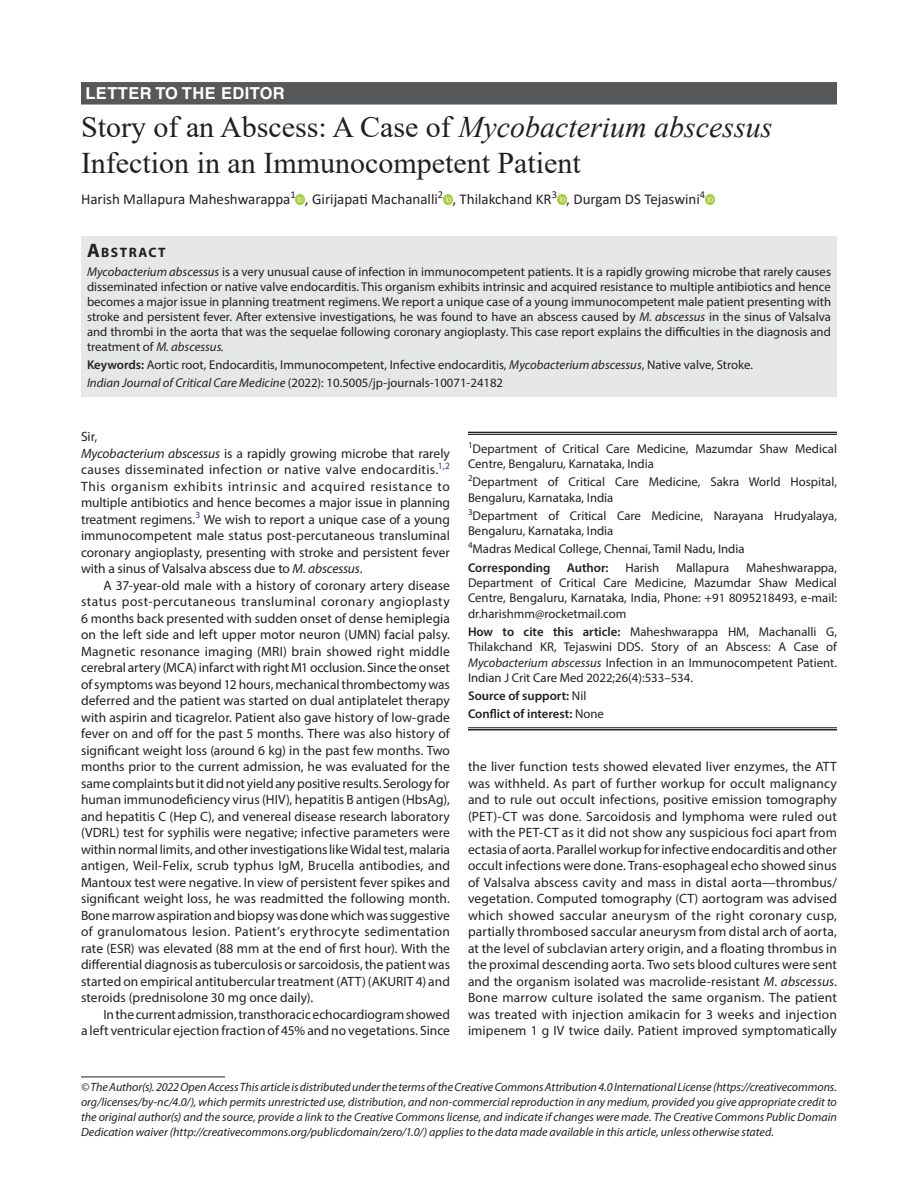
<style>
.page{position:relative;width:918px;height:1188px;background:#fff}
.page>*{position:absolute;margin:0;border:0;box-sizing:border-box;transform-origin:0 0}
.t1{font:30px/36px "Times New Roman";color:#231f20}
.ArticleType{font:700 16.5px "Helvetica LT Std";letter-spacing:.025em;color:#fff}
.AuthorName{font:15px "Calibri";color:#231f20}
.AbstractTitle{font:700 13.65px "Myriad Pro";letter-spacing:.105em;color:#231f20}
.Para-Indent{font:13.5px/16.5px "Myriad Pro";color:#231f20;text-align:justify}
.Para-NoIndent{font:13.5px/16.5px "Myriad Pro";letter-spacing:-.01em;color:#231f20;text-align:justify}
.Abstract-Para-normal{font:12.75px/15px "Myriad Pro";color:#231f20;text-align:justify}
.Affiliation{font:12.75px/15.3px "Myriad Pro";color:#231f20}
.How_to_Cite{font:12.75px/15.3px "Myriad Pro";color:#231f20;text-align:justify}
.Corresponding_Author{font:12.75px/15.3px "Myriad Pro";color:#231f20;text-align:justify}
.Keywords{font:12.75px "Myriad Pro";color:#231f20}
.Affiliation-first{font:12.75px/15.3px "Myriad Pro";color:#231f20}
.JT_DOI{font:12.75px "Myriad Pro";color:#231f20}
.COI{font:600 12.75px "Myriad Pro";color:#231f20}
.Corresponding_Author-2{font:600 12.75px "Myriad Pro";color:#231f20}
.Source{font:600 12.75px "Myriad Pro";color:#231f20}
.FootNote{font:italic 12px/15px "Myriad Pro";color:#231f20;text-align:justify}
.s1{font-style:italic}
.s2{font-size:19.5px}
.s3{font-weight:600}
.s4{font-weight:400}
</style>
<div class="page">
<div style="left:81px;top:82px;width:756px;height:23px;background:#57585a"></div>
<div style="left:81px;top:236px;width:756px;height:26px;background:#e6e7e9"></div>
<div style="left:81px;top:261px;width:756px;height:99px;background:#e6e7e9"></div>
<div style="left:81px;top:354px;width:756px;height:24px;background:#e6e7e9"></div>
<div style="left:81px;top:372px;width:756px;height:24px;background:#e6e7e9"></div>
<svg style="left:296px;top:195px;width:9px;height:9px"></svg>
<svg style="left:443px;top:195px;width:9px;height:9px"></svg>
<svg style="left:557px;top:195px;width:9px;height:9px"></svg>
<svg style="left:705px;top:195px;width:9px;height:9px"></svg>
<hr style="left:81px;top:1077px;width:144px;height:1px;background:#231f20">
<hr style="left:468px;top:432px;width:369px;height:1px;background:#231f20">
<hr style="left:468px;top:434px;width:369px;height:1px;background:#231f20">
<hr style="left:468px;top:727px;width:369px;height:1px;background:#231f20">
<hr style="left:468px;top:729px;width:369px;height:1px;background:#231f20">
<p class="ArticleType" style="left:86px;top:83px;width:201px">LETTER TO THE EDITOR</p>
<p class="t1" style="left:81px;top:108px;width:693px">Story of an Abscess: A Case of <span class="s1">Mycobacterium abscessus<br></span>Infection in an Immunocompetent Patient</p>
<p class="AuthorName" style="left:81px;top:189px;width:626px">Harish Mallapura Maheshwarappa<sup>1</sup> , Girijapati Machanalli<sup>2</sup> , Thilakchand KR<sup>3</sup> , Durgam DS Tejaswini<sup>4</sup></p>
<p class="AbstractTitle" style="left:87px;top:243px;width:80px"><span class="s2">A</span>BSTRACT</p>
<p class="Abstract-Para-normal" style="left:87px;top:264px;width:746px"><span class="s1">Mycobacterium abscessus</span> is a very unusual cause of infection in immunocompetent patients. It is a rapidly growing microbe that rarely causes disseminated infection or native valve endocarditis. This organism exhibits intrinsic and acquired resistance to multiple antibiotics and hence becomes a major issue in planning treatment regimens. We report a unique case of a young immunocompetent male patient presenting with stroke and persistent fever. After extensive investigations, he was found to have an abscess caused by <span class="s1">M. abscessus</span> in the sinus of Valsalva and thrombi in the aorta that was the sequelae following coronary angioplasty. This case report explains the difficulties in the diagnosis and treatment of <span class="s1">M. abscessus.</span></p>
<p class="Keywords" style="left:87px;top:357px;width:668px"><span class="s3">Keywords:</span> Aortic root, Endocarditis, Immunocompetent, Infective endocarditis, <span class="s1">Mycobacterium abscessus</span>, Native valve, Stroke.</p>
<p class="JT_DOI" style="left:87px;top:375px;width:418px"><span class="s1">Indian Journal of Critical Care Medicine</span> (2022): 10.5005/jp-journals-10071-24182</p>
<p class="Para-NoIndent" style="left:81px;top:428px;width:18px">Sir,</p>
<p class="Para-NoIndent" style="left:81px;top:445px;width:371px"><span class="s1">Mycobacterium abscessus</span> is a rapidly growing microbe that rarely causes disseminated infection or native valve endocarditis.<sup>1,2<br></sup>This organism exhibits intrinsic and acquired resistance to multiple antibiotics and hence becomes a major issue in planning treatment regimens.<sup>3</sup> We wish to report a unique case of a young immunocompetent male status post-percutaneous transluminal coronary angioplasty, presenting with stroke and persistent fever with a sinus of Valsalva abscess due to <span class="s1">M. abscessus</span>.</p>
<p class="Para-Indent" style="left:81px;top:577px;width:371px;text-indent:22px">A 37-year-old male with a history of coronary artery disease status post-percutaneous transluminal coronary angioplasty 6 months back presented with sudden onset of dense hemiplegia on the left side and left upper motor neuron (UMN) facial palsy.<br>Magnetic resonance imaging (MRI) brain showed right middle cerebral artery (MCA) infarct with right M1 occlusion. Since the onset of symptoms was beyond 12 hours, mechanical thrombectomy was deferred and the patient was started on dual antiplatelet therapy with aspirin and ticagrelor. Patient also gave history of low-grade fever on and off for the past 5 months. There was also history of significant weight loss (around 6 kg) in the past few months. Two months prior to the current admission, he was evaluated for the same complaints but it did not yield any positive results. Serology for human immunodeficiency virus (HIV), hepatitis B antigen (HbsAg), and hepatitis C (Hep C), and venereal disease research laboratory (VDRL) test for syphilis were negative; infective parameters were within normal limits, and other investigations like Widal test, malaria antigen, Weil-Felix, scrub typhus IgM, Brucella antibodies, and Mantoux test were negative. In view of persistent fever spikes and significant weight loss, he was readmitted the following month.<br>Bone marrow aspiration and biopsy was done which was suggestive of granulomatous lesion. Patient’s erythrocyte sedimentation rate (ESR) was elevated (88 mm at the end of first hour). With the differential diagnosis as tuberculosis or sarcoidosis, the patient was started on empirical antitubercular treatment (ATT) (AKURIT 4) and steroids (prednisolone 30 mg once daily).</p>
<p class="Para-Indent" style="left:81px;top:1006px;width:371px;text-align:right">In the current admission, transthoracic echocardiogram showed<br>a left ventricular ejection fraction of 45% and no vegetations. Since</p>
<p class="Affiliation-first" style="left:468px;top:441px;width:371px"><sup>1</sup>Department of Critical Care Medicine, Mazumdar Shaw Medical<br>Centre, Bengaluru, Karnataka, India</p>
<p class="Affiliation" style="left:468px;top:474px;width:370px"><sup>2</sup>Department of Critical Care Medicine, Sakra World Hospital,<br>Bengaluru, Karnataka, India</p>
<p class="Affiliation" style="left:468px;top:508px;width:371px"><sup>3</sup>Department of Critical Care Medicine, Narayana Hrudyalaya,<br>Bengaluru, Karnataka, India</p>
<p class="Affiliation" style="left:468px;top:541px;width:278px"><sup>4</sup>Madras Medical College, Chennai, Tamil Nadu, India</p>
<p class="Corresponding_Author-2" style="left:468px;top:559px;width:84px">Corresponding</p>
<p class="Corresponding_Author-2" style="left:567px;top:559px;width:43px">Author:</p>
<p class="Corresponding_Author" style="left:625px;top:560px;width:35px">Harish</p>
<p class="Corresponding_Author" style="left:676px;top:560px;width:55px">Mallapura</p>
<p class="Corresponding_Author" style="left:468px;top:560px;width:371px;text-indent:278px">Maheshwarappa, Department of Critical Care Medicine, Mazumdar Shaw Medical Centre, Bengaluru, Karnataka, India, Phone: +91 8095218493, e-mail: dr.harishmm@rocketmail.com</p>
<p class="How_to_Cite" style="left:468px;top:624px;width:371px"><span class="s3">How to cite this article:</span> Maheshwarappa HM, Machanalli G, Thilakchand KR, Tejaswini DDS. Story of an Abscess: A Case of <span class="s1">Mycobacterium abscessus</span> Infection in an Immunocompetent Patient.<br>Indian J Crit Care Med 2022;26(4):533–534.</p>
<p class="Source" style="left:468px;top:688px;width:120px">Source of support: <span class="s4">Nil</span></p>
<p class="COI" style="left:468px;top:706px;width:137px">Conflict of interest: <span class="s4">None</span></p>
<p class="Para-Indent" style="left:468px;top:758px;width:371px">the liver function tests showed elevated liver enzymes, the ATT was withheld. As part of further workup for occult malignancy and to rule out occult infections, positive emission tomography (PET)-CT was done. Sarcoidosis and lymphoma were ruled out with the PET-CT as it did not show any suspicious foci apart from ectasia of aorta. Parallel workup for infective endocarditis and other occult infections were done. Trans-esophageal echo showed sinus of Valsalva abscess cavity and mass in distal aorta—thrombus/ vegetation. Computed tomography (CT) aortogram was advised which showed saccular aneurysm of the right coronary cusp, partially thrombosed saccular aneurysm from distal arch of aorta, at the level of subclavian artery origin, and a floating thrombus in the proximal descending aorta. Two sets blood cultures were sent and the organism isolated was macrolide-resistant <span class="s1">M. abscessus</span>.<br>Bone marrow culture isolated the same organism. The patient was treated with injection amikacin for 3 weeks and injection imipenem 1 g IV twice daily. Patient improved symptomatically</p>
<p class="FootNote" style="left:81px;top:1079px;width:758px">© The Author(s). 2022 Open Access This article is distributed under the terms of the Creative Commons Attribution 4.0 International License (https://creativecommons. org/licenses/by-nc/4.0/), which permits unrestricted use, distribution, and non-commercial reproduction in any medium, provided you give appropriate credit to the original author(s) and the source, provide a link to the Creative Commons license, and indicate if changes were made. The Creative Commons Public Domain Dedication waiver (http://creativecommons.org/publicdomain/zero/1.0/) applies to the data made available in this article, unless otherwise stated.</p>
</div>
